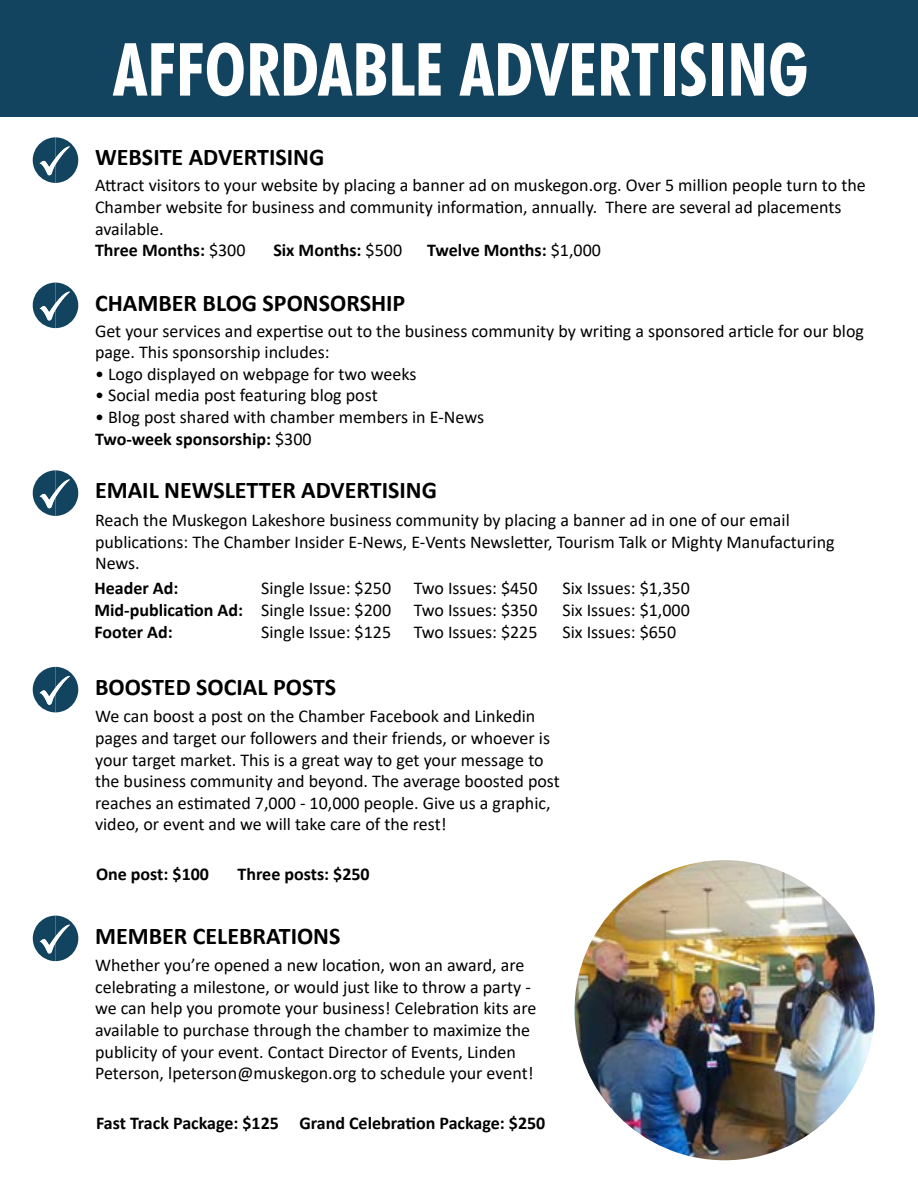
<style>
.page{position:relative;width:918px;height:1188px;background:#fff}
.page>*{position:absolute;margin:0;border:0;box-sizing:border-box;transform-origin:0 0}
.t1{font:700 condensed 73.5px "Futura BT";color:#fff}
.t2{font:700 24px "Calibri";color:#000}
.t3{font:18px/21.6px "Calibri";color:#000}
.t4{font:700 18px/21.6px "Calibri";color:#000}
.s1{font-weight:700}
.s2{font-weight:400}
</style>
<div class="page">
<div style="left:0;top:0;width:918px;height:116px;background:#12445f"></div>
<svg style="left:33px;top:137px;width:46px;height:46px"></svg>
<svg style="left:33px;top:470px;width:46px;height:46px"></svg>
<svg style="left:33px;top:667px;width:46px;height:46px"></svg>
<img style="left:572px;top:858px;width:305px;height:305px;border-radius:153px">
<svg style="left:33px;top:283px;width:46px;height:46px"></svg>
<svg style="left:33px;top:916px;width:45px;height:46px"></svg>
<h1 class="t1" style="left:113px;top:25px;width:697px">AFFORDABLE ADVERTISING</h1>
<h2 class="t2" style="left:95px;top:140px;width:231px">WEBSITE ADVERTISING</h2>
<p class="t3" style="left:95px;top:174px;width:772px">Attract visitors to your website by placing a banner ad on muskegon.org. Over 5 million people turn to the Chamber website for business and community information, annually. There are several ad placements available.<br><span class="s1">Three Months:</span> $300</p>
<p class="t4" style="left:273px;top:239px;width:130px">Six Months: <span class="s2">$500</span></p>
<p class="t4" style="left:427px;top:239px;width:175px">Twelve Months: <span class="s2">$1,000</span></p>
<h2 class="t2" style="left:95px;top:286px;width:312px">CHAMBER BLOG SPONSORSHIP</h2>
<p class="t3" style="left:95px;top:319px;width:770px">Get your services and expertise out to the business community by writing a sponsored article for our blog page. This sponsorship includes:</p>
<p class="t3" style="left:95px;top:363px;width:323px">• Logo displayed on webpage for two weeks</p>
<p class="t3" style="left:95px;top:384px;width:284px">• Social media post featuring blog post</p>
<p class="t3" style="left:95px;top:406px;width:391px">• Blog post shared with chamber members in E-News<br><span class="s1">Two-week sponsorship:</span> $300</p>
<h2 class="t2" style="left:95px;top:473px;width:343px">EMAIL NEWSLETTER ADVERTISING</h2>
<p class="t3" style="left:95px;top:509px;width:741px">Reach the Muskegon Lakeshore business community by placing a banner ad in one of our email publications: The Chamber Insider E-News, E-Vents Newsletter, Tourism Talk or Mighty Manufacturing<br>News.</p>
<p class="t4" style="left:94px;top:577px;width:150px">Header Ad:<br>Mid-publication Ad:<br>Footer Ad:</p>
<p class="t3" style="left:261px;top:577px;width:131px;text-align:justify">Single Issue: $250<br>Single Issue: $200<br>Single Issue: $125</p>
<p class="t3" style="left:414px;top:577px;width:125px;text-align:justify">Two Issues: $450<br>Two Issues: $350<br>Two Issues: $225</p>
<p class="t3" style="left:562px;top:577px;width:129px;text-align:justify">Six Issues: $1,350<br>Six Issues: $1,000<br>Six Issues: $650</p>
<h2 class="t2" style="left:95px;top:670px;width:243px">BOOSTED SOCIAL POSTS</h2>
<p class="t3" style="left:95px;top:705px;width:466px">We can boost a post on the Chamber Facebook and Linkedin pages and target our followers and their friends, or whoever is your target market. This is a great way to get your message to the business community and beyond. The average boosted post reaches an estimated 7,000 - 10,000 people. Give us a graphic, video, or event and we will take care of the rest!</p>
<p class="t4" style="left:96px;top:863px;width:115px">One post: $100</p>
<p class="t4" style="left:238px;top:863px;width:134px">Three posts: $250</p>
<h2 class="t2" style="left:95px;top:919px;width:247px">MEMBER CELEBRATIONS</h2>
<p class="t3" style="left:95px;top:954px;width:443px">Whether you’re opened a new location, won an award, are celebrating a milestone, or would just like to throw a party - we can help you promote your business! Celebration kits are available to purchase through the chamber to maximize the publicity of your event. Contact Director of Events, Linden Peterson, lpeterson@muskegon.org to schedule your event!</p>
<p class="t4" style="left:96px;top:1112px;width:451px">Fast Track Package: $125 Grand Celebration Package: $250</p>
</div>
